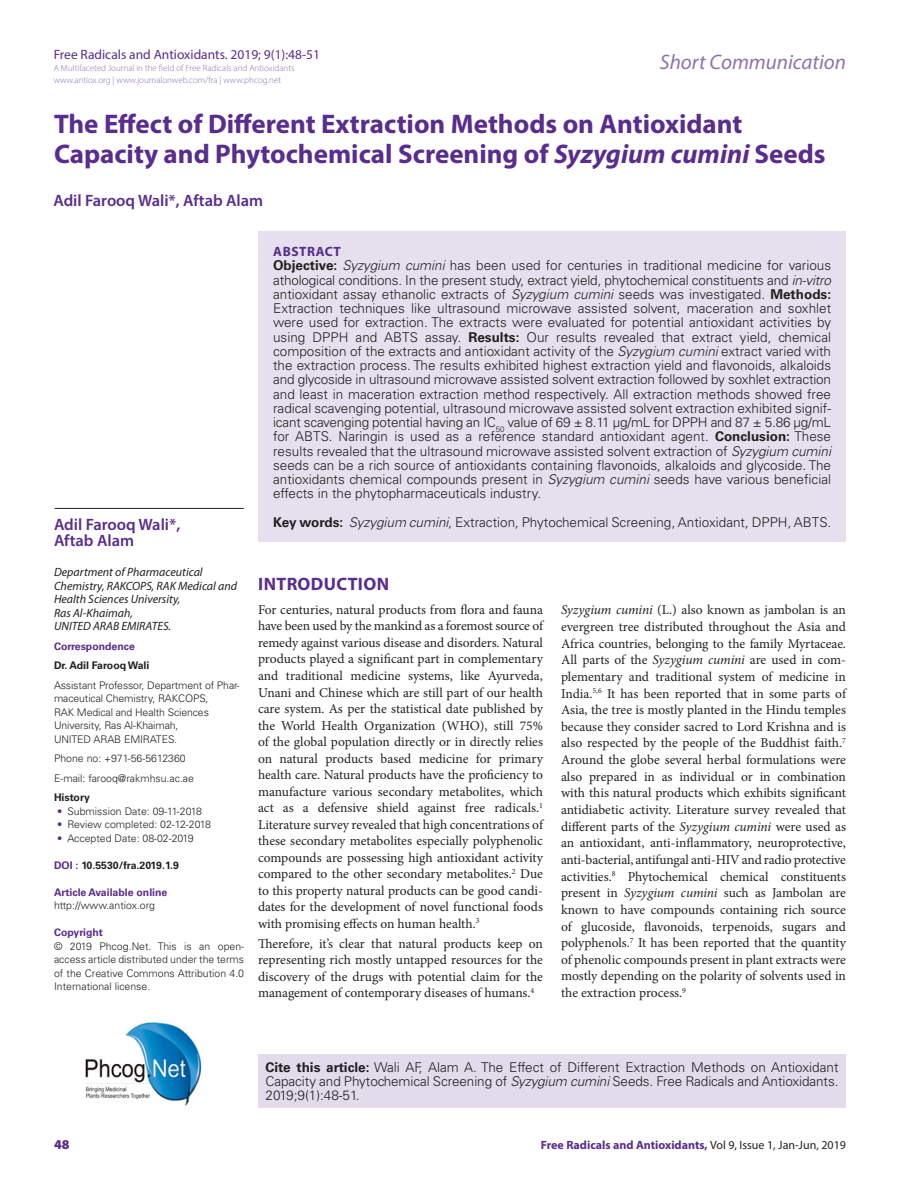
<style>
.page{position:relative;width:918px;height:1188px;background:#fff}
.page>*{position:absolute;margin:0;border:0;box-sizing:border-box;transform-origin:0 0}
.CT{font:700 27px/30px "Myriad Pro";color:#592c8f}
.t1{font:italic 21px "Myriad Pro";color:#8c72b1}
._1_HD{font:700 18px "Myriad Pro";letter-spacing:.02em;color:#592c8f}
.CA{font:600 16.5px/16.5px "Myriad Pro";color:#592c8f}
.TXT{font:13.5px/16.6px "Minion Pro";letter-spacing:-.005em;color:#231f20;text-align:justify}
.ABS_TXT{font:300 13.5px/14.2px "Univers LT Std";color:#231f20;text-align:justify}
.t2{font:13.5px "Myriad Pro";color:#592c8f}
.ABS_HD{font:700 13.5px "Myriad Pro";letter-spacing:.04em;color:#592c8f}
.RRH{font:900 13.5px "Myriad Pro";color:#592c8f}
.CA_Aff{font:italic 12px/13.5px "Myriad Pro";color:#231f20}
.RRH-2{font:700 12px "Myriad Pro";color:#592c8f}
.ABS_AU_ADD{font:300 10.5px/13.5px "Univers LT Std";letter-spacing:-.01em;color:#231f20}
.ABS_AU_ADD-2{font:700 10.5px "Univers LT Std";color:#231f20}
.ABS_AU_ADD-3{font:700 10.5px "Univers LT Std";color:#592c8f}
.ABS_TXT-2{font:700 10.5px "Univers LT Std";color:#592c8f}
.t3{font:300 9px/12px "Myriad Pro";color:#8c72b1}
.s1{font-style:italic}
.s2{color:#222}
.s3{color:#592c8f}
.s4{font-weight:700}
.s5{font-weight:400;color:#231f20}
</style>
<div class="page">
<hr style="left:55px;top:508px;width:189px;height:1px;background:#231f20">
<div style="left:258px;top:1054px;width:588px;height:54px;background:#e1dbec"></div>
<div style="left:258px;top:231px;width:588px;height:311px;background:#e6e0ee"></div>
<img style="left:85px;top:1022px;width:117px;height:85px">
<p class="t2" style="left:54px;top:46px;width:268px">Free Radicals and Antioxidants. 2019; 9(1):48-51</p>
<p class="t3" style="left:54px;top:62px;width:242px">A Multifaceted Journal in the field of Free Radicals and Antioxidants www.antiox.org | www.journalonweb.com/fra | www.phcog.net</p>
<h2 class="t1" style="left:660px;top:49px;width:188px">Short Communication</h2>
<p class="CT" style="left:54px;top:108px;width:773px">The Effect of Different Extraction Methods on Antioxidant<br>Capacity and Phytochemical Screening of <span class="s1">Syzygium cumini</span> Seeds</p>
<p class="CA" style="left:53px;top:192px;width:211px">Adil Farooq Wali*, Aftab Alam</p>
<p class="CA" style="left:54px;top:516px;width:128px">Adil Farooq Wali*,<br>Aftab Alam</p>
<p class="CA_Aff" style="left:54px;top:565px;width:185px">Department of Pharmaceutical<br>Chemistry, RAKCOPS, RAK Medical and<br>Health Sciences University,<br>Ras Al-Khaimah,<br><span class="s2">UNITED ARAB EMIRATES.</span></p>
<p class="ABS_TXT-2" style="left:54px;top:640px;width:82px">Correspondence</p>
<p class="ABS_AU_ADD-2" style="left:54px;top:660px;width:97px">Dr. Adil Farooq Wali</p>
<p class="ABS_AU_ADD" style="left:54px;top:678px;width:187px">Assistant Professor, Department of Phar&shy;maceutical Chemistry, RAKCOPS,<br>RAK Medical and Health Sciences<br>University, Ras Al-Khaimah,<br>UNITED ARAB EMIRATES.</p>
<p class="ABS_AU_ADD" style="left:54px;top:752px;width:133px">Phone no: +971-56-5612360</p>
<p class="ABS_AU_ADD" style="left:54px;top:771px;width:142px">E-mail: farooq@rakmhsu.ac.ae</p>
<p class="ABS_AU_ADD-2" style="left:54px;top:792px;width:37px">History</p>
<p class="ABS_AU_ADD" style="left:57px;top:804px;width:147px"><span class="s3">•</span> Submission Date: 09-11-2018</p>
<p class="ABS_AU_ADD" style="left:57px;top:818px;width:156px"><span class="s3">•</span> Review completed: 02-12-2018</p>
<p class="ABS_AU_ADD" style="left:57px;top:831px;width:138px"><span class="s3">•</span> Accepted Date: 08-02-2019</p>
<p class="ABS_AU_ADD-2" style="left:54px;top:859px;width:127px"><span class="s3">DOI :</span> 10.5530/fra.2019.1.9</p>
<p class="ABS_AU_ADD-3" style="left:54px;top:886px;width:115px">Article Available online</p>
<p class="ABS_AU_ADD" style="left:54px;top:899px;width:103px">http://www.antiox.org</p>
<p class="ABS_AU_ADD-3" style="left:54px;top:927px;width:50px">Copyright</p>
<p class="ABS_AU_ADD" style="left:54px;top:939px;width:192px;text-align:justify">© 2019 Phcog.Net. This is an open&shy;access article distributed under the terms of the Creative Commons Attribution 4.0<br>International license<span class="s3">.</span></p>
<p class="ABS_HD" style="left:273px;top:243px;width:69px">ABSTRACT</p>
<p class="ABS_TXT" style="left:273px;top:259px;width:560px"><span class="s4">Objective:</span> <span class="s1">Syzygium cumini</span> has been used for centuries in traditional medicine for various athological conditions. In the present study, extract yield, phytochemical constituents and <span class="s1">in-vitro </span>antioxidant assay ethanolic extracts of <span class="s1">Syzygium cumini</span> seeds was investigated. <span class="s4">Methods:<br></span>Extraction techniques like ultrasound microwave assisted solvent, maceration and soxhlet were used for extraction. The extracts were evaluated for potential antioxidant activities by using DPPH and ABTS assay. <span class="s4">Results:</span> Our results revealed that extract yield, chemical composition of the extracts and antioxidant activity of the <span class="s1">Syzygium cumini</span> extract varied with the extraction process. The results exhibited highest extraction yield and flavonoids, alkaloids and glycoside in ultrasound microwave assisted solvent extraction followed by soxhlet extraction and least in maceration extraction method respectively. All extraction methods showed free radical scavenging potential, ultrasound microwave assisted solvent extraction exhibited signif&shy;icant scavenging potential having an IC<sub>50</sub> value of 69 ± 8.11 µg/mL for DPPH and 87 ± 5.86 µg/mL for ABTS. Naringin is used as a reference standard antioxidant agent. <span class="s4">Conclusion:</span> These results revealed that the ultrasound microwave assisted solvent extraction of <span class="s1">Syzygium cumini </span>seeds can be a rich source of antioxidants containing flavonoids, alkaloids and glycoside. The antioxidants chemical compounds present in <span class="s1">Syzygium cumini</span> seeds have various beneficial effects in the phytopharmaceuticals industry.</p>
<p class="ABS_TXT" style="left:273px;top:515px;width:559px"><span class="s4">Key words:</span> <span class="s1">Syzygium cumini,</span> Extraction, Phytochemical Screening, Antioxidant, DPPH, ABTS.</p>
<p class="_1_HD" style="left:258px;top:572px;width:132px">INTRODUCTION</p>
<p class="TXT" style="left:258px;top:601px;width:287px">For centuries, natural products from flora and fauna have been used by the mankind as a foremost source of remedy against various disease and disorders. Natural products played a significant part in complementary and traditional medicine systems, like Ayurveda, Unani and Chinese which are still part of our health care system. As per the statistical date published by the World Health Organization (WHO), still 75% of the global population directly or in directly relies on natural products based medicine for primary health care. Natural products have the proficiency to manufacture various secondary metabolites, which act as a defensive shield against free radicals.<sup>1<br></sup>Literature survey revealed that high concentrations of these secondary metabolites especially polyphenolic compounds are possessing high antioxidant activity compared to the other secondary metabolites.<sup>2</sup> Due to this property natural products can be good candi&shy;dates for the development of novel functional foods with promising effects on human health.<sup>3</sup></p>
<p class="TXT" style="left:258px;top:935px;width:287px">Therefore, it’s clear that natural products keep on representing rich mostly untapped resources for the discovery of the drugs with potential claim for the management of contemporary diseases of humans.<sup>4</sup></p>
<p class="TXT" style="left:561px;top:602px;width:287px"><span class="s1">Syzygium cumini</span> (L.) also known as jambolan is an evergreen tree distributed throughout the Asia and Africa countries, belonging to the family Myrtaceae.<br>All parts of the <span class="s1">Syzygium cumini</span> are used in com&shy;plementary and traditional system of medicine in India.<sup>5,6</sup> It has been reported that in some parts of Asia, the tree is mostly planted in the Hindu temples because they consider sacred to Lord Krishna and is also respected by the people of the Buddhist faith.<sup>7<br></sup>Around the globe several herbal formulations were also prepared in as individual or in combination with this natural products which exhibits significant antidiabetic activity. Literature survey revealed that different parts of the <span class="s1">Syzygium cumini</span> were used as an antioxidant, anti-inflammatory, neuroprotective, anti-bacterial, antifungal anti-HIV and radio protective activities.<sup>8</sup> Phytochemical chemical constituents present in <span class="s1">Syzygium cumini</span> such as Jambolan are known to have compounds containing rich source of glucoside, flavonoids, terpenoids, sugars and polyphenols.<sup>7</sup> It has been reported that the quantity of phenolic compounds present in plant extracts were mostly depending on the polarity of solvents used in the extraction process.<sup>9</sup></p>
<p class="ABS_TXT" style="left:266px;top:1060px;width:575px"><span class="s4">Cite this article:</span> Wali AF, Alam A. The Effect of Different Extraction Methods on Antioxidant Capacity and Phytochemical Screening of <span class="s1">Syzygium cumini</span> Seeds. Free Radicals and Antioxidants.<br>2019;9(1):48-51.</p>
<p class="RRH" style="left:54px;top:1136px;width:17px">48</p>
<p class="RRH-2" style="left:541px;top:1137px;width:307px">Free Radicals and Antioxidants, <span class="s5">Vol 9, Issue 1, Jan-Jun, 2019</span></p>
</div>
